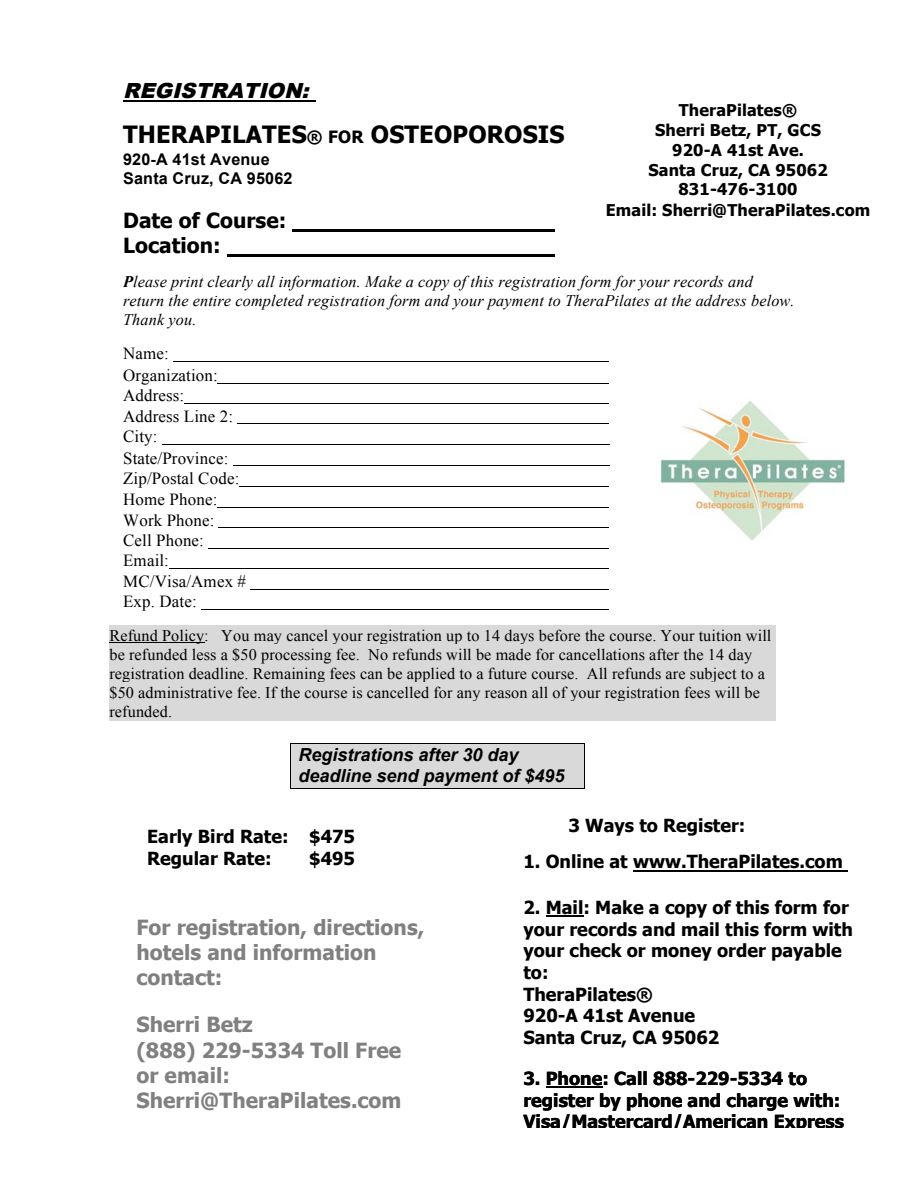
<style>
.page{position:relative;width:918px;height:1188px;background:#fff}
.page>*{position:absolute;margin:0;border:0;box-sizing:border-box;transform-origin:0 0}
.t1{font:700 23.7px "Tahoma";letter-spacing:.005em;color:#000}
.t2{font:700 20.85px/25.3px "Tahoma";letter-spacing:.005em;color:#808080}
.t3{font:700 20.85px "Tahoma";letter-spacing:.005em;color:#000}
.t4{font:italic 900 20.85px "Arial";color:#000}
.t5{font:700 18px/21.6px "Tahoma";color:#000}
.t6{font:italic 700 18px/20.9px "Arial";color:#000}
.t7{font:16.95px/20.7px "Times New Roman";letter-spacing:.01em;color:#000}
.t8{font:16.2px/19px "Times New Roman";letter-spacing:.01em;color:#000}
.t9{font:italic 16.2px/19px "Times New Roman";letter-spacing:.01em;color:#000}
.t10{font:700 16.2px/20px "Tahoma";letter-spacing:.01em;color:#000;text-align:center}
.t11{font:700 16.2px/19px "Arial";letter-spacing:.01em;color:#000}
.s1{font-size:16.95px}
.s2{font-weight:700}
</style>
<div class="page">
<hr style="left:123px;top:101px;width:193px;height:1px;background:#000">
<hr style="left:293px;top:230px;width:262px;height:2px;background:#000">
<hr style="left:227px;top:255px;width:328px;height:2px;background:#000">
<hr style="left:174px;top:361px;width:435px;height:1px;background:#000">
<hr style="left:218px;top:383px;width:391px;height:1px;background:#000">
<hr style="left:184px;top:403px;width:425px;height:1px;background:#000">
<hr style="left:238px;top:423px;width:371px;height:1px;background:#000">
<hr style="left:162px;top:444px;width:447px;height:1px;background:#000">
<hr style="left:233px;top:465px;width:376px;height:1px;background:#000">
<hr style="left:239px;top:486px;width:370px;height:1px;background:#000">
<hr style="left:217px;top:507px;width:392px;height:1px;background:#000">
<hr style="left:219px;top:527px;width:390px;height:1px;background:#000">
<hr style="left:208px;top:548px;width:401px;height:1px;background:#000">
<img style="left:660px;top:401px;width:185px;height:140px">
<hr style="left:169px;top:568px;width:440px;height:1px;background:#000">
<hr style="left:251px;top:589px;width:358px;height:1px;background:#000">
<hr style="left:201px;top:609px;width:408px;height:1px;background:#000">
<div style="left:109px;top:626px;width:667px;height:19px;background:#d9d9d9"></div>
<hr style="left:109px;top:643px;width:95px;height:1px;background:#000">
<div style="left:109px;top:645px;width:667px;height:19px;background:#d9d9d9"></div>
<div style="left:109px;top:664px;width:667px;height:19px;background:#d9d9d9"></div>
<div style="left:109px;top:683px;width:667px;height:19px;background:#d9d9d9"></div>
<div style="left:109px;top:702px;width:667px;height:19px;background:#d9d9d9"></div>
<div style="left:291px;top:743px;width:293px;height:23px;background:#d9d9d9"></div>
<hr style="left:291px;top:743px;width:293px;height:1px;background:#000">
<div style="left:291px;top:766px;width:293px;height:22px;background:#d9d9d9"></div>
<hr style="left:291px;top:788px;width:293px;height:1px;background:#000">
<svg style="left:290px;top:743px;width:1px;height:46px"></svg>
<svg style="left:584px;top:743px;width:1px;height:46px"></svg>
<hr style="left:633px;top:870px;width:215px;height:2px;background:#000">
<hr style="left:546px;top:915px;width:38px;height:2px;background:#000">
<hr style="left:546px;top:1086px;width:56px;height:2px;background:#000">
<p class="t4" style="left:123px;top:75px;width:193px">REGISTRATION:</p>
<h1 class="t1" style="left:123px;top:120px;width:443px">THERAPILATES<span class="s1">® FOR</span> OSTEOPOROSIS</h1>
<p class="t11" style="left:123px;top:149px;width:171px">920-A 41st Avenue<br>Santa Cruz, CA 95062</p>
<p class="t3" style="left:123px;top:207px;width:165px">Date of Course:</p>
<p class="t10" style="left:606px;top:99px;width:266px">TheraPilates®<br>Sherri Betz, PT, GCS<br>920-A 41st Ave.<br>Santa Cruz, CA 95062<br>831-476-3100<br>Email: Sherri@TheraPilates.com</p>
<p class="t3" style="left:123px;top:232px;width:99px">Location:</p>
<p class="t9" style="left:123px;top:272px;width:673px"><span class="s2">P</span>lease print clearly all information. Make a copy of this registration form for your records and return the entire completed registration form and your payment to TheraPilates at the address below.<br>Thank you.</p>
<p class="t7" style="left:123px;top:343px;width:124px">Name:<br>Organization:<br>Address:<br>Address Line 2:<br>City:<br>State/Province:<br>Zip/Postal Code:<br>Home Phone:<br>Work Phone:<br>Cell Phone:<br>Email:<br>MC/Visa/Amex #<br>Exp. Date:</p>
<p class="t8" style="left:109px;top:626px;width:664px">Refund Policy: You may cancel your registration up to 14 days before the course. Your tuition will be refunded less a $50 processing fee. No refunds will be made for cancellations after the 14 day registration deadline. Remaining fees can be applied to a future course. All refunds are subject to a $50 administrative fee. If the course is cancelled for any reason all of your registration fees will be refunded.</p>
<p class="t6" style="left:298px;top:745px;width:268px">Registrations after 30 day deadline send payment of $495</p>
<p class="t5" style="left:568px;top:814px;width:179px">3 Ways to Register:</p>
<p class="t5" style="left:523px;top:850px;width:321px">1. Online at www.TheraPilates.com</p>
<p class="t5" style="left:523px;top:896px;width:331px">2. Mail: Make a copy of this form for your records and mail this form with your check or money order payable to:<br>TheraPilates®<br>920-A 41st Avenue<br>Santa Cruz, CA 95062</p>
<p class="t5" style="left:147px;top:826px;width:209px">Early Bird Rate: $475<br>Regular Rate:</p>
<p class="t5" style="left:309px;top:847px;width:47px">$495</p>
<p class="t2" style="left:136px;top:914px;width:289px">For registration, directions, hotels and information contact:</p>
<p class="t2" style="left:136px;top:1012px;width:267px">Sherri Betz<br>(888) 229-5334 Toll Free or email:<br>Sherri@TheraPilates.com</p>
<p class="t5" style="left:523px;top:1067px;width:322px">3. Phone: Call 888-229-5334 to register by phone and charge with:<br>Visa/Mastercard/American Express</p>
</div>
